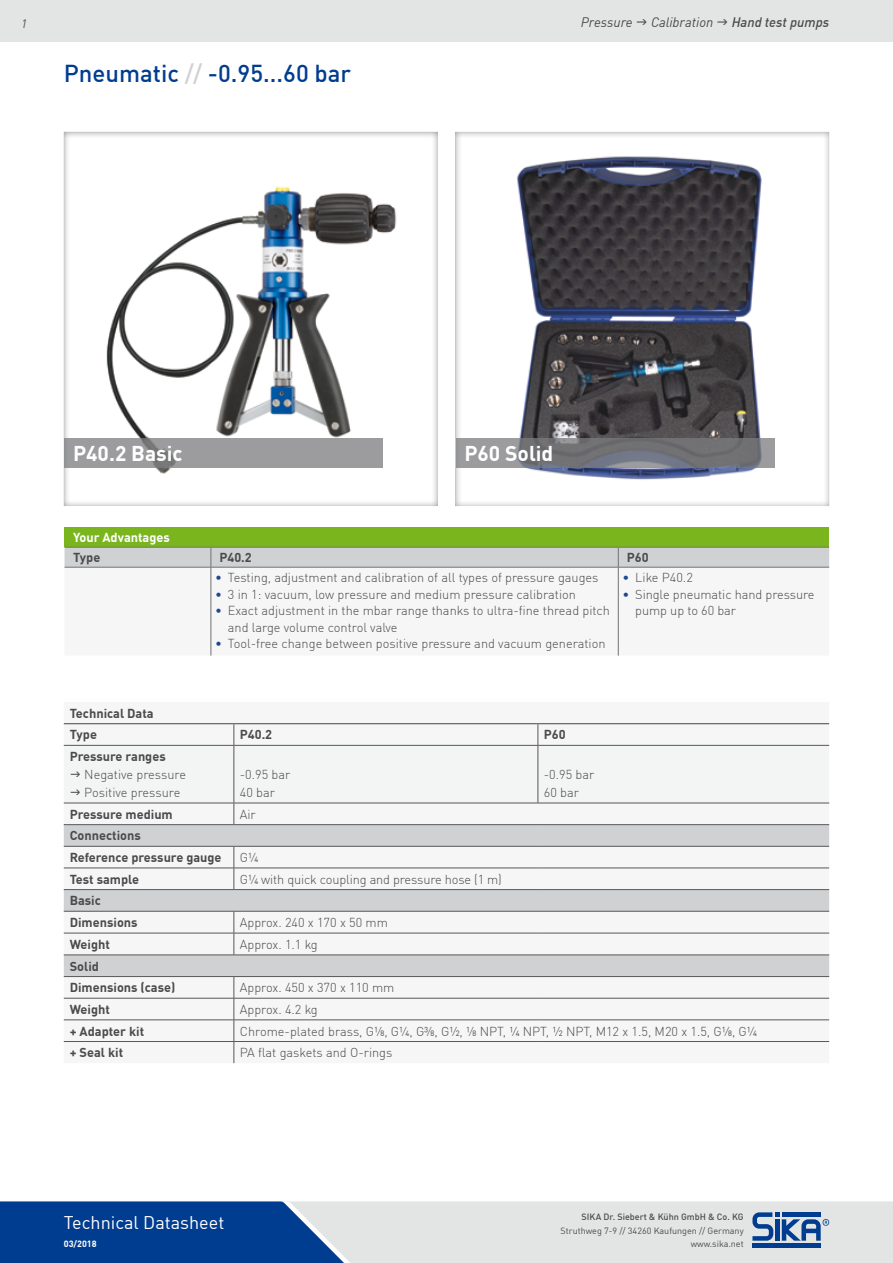
<style>
.page{position:relative;width:893px;height:1263px;background:#fff}
.page>*{position:absolute;margin:0;border:0;box-sizing:border-box;transform-origin:0 0}
.t1{font:500 24px "DIN Offc";color:#003d90}
.t2{font:700 21px "DIN Offc";color:#fff}
.t3{font:18px "DIN Offc";color:#fff}
.t4{font:italic 13.5px "DIN Offc";color:#4b4b4d}
.t5{font:italic 500 13.5px "DIN Offc";color:#4b4b4d}
.t6{font:300 12.75px/18px "DIN Offc";color:#4b4b4d}
.t7{font:700 12.75px/21.6px "DIN Offc";color:#4b4b4d}
.t8{font:700 12.75px "DIN Offc";color:#fff}
.t9{font:italic 12px "DIN Offc";color:#4b4b4d}
.t10{font:9px/13.5px "DIN Offc";color:#4b4b4d;text-align:right}
.t11{font:500 9px "DIN Offc";color:#4b4b4d}
.t12{font:700 9px "DIN Offc";color:#fff}
.s1{color:#d0d1d2}
.s2{color:#1e4896}
</style>
<div class="page">
<div style="left:0;top:0;width:893px;height:42px;background:#e3e4e4"></div>
<div style="left:373px;top:1201px;width:520px;height:62px;background:#e3e4e4"></div>
<svg style="left:0;top:1201px;width:373px;height:62px;background:#26599e"></svg>
<hr style="left:752px;top:1243px;width:69px;height:4px;background:#003d90">
<svg style="left:752px;top:1212px;width:77px;height:29px;background:#6e8eb8"></svg>
<div style="left:52px;top:130px;width:400px;height:377px;background:#000;opacity:.5"></div>
<div style="left:65px;top:438px;width:318px;height:30px;background:#9c9c9e"></div>
<div style="left:442px;top:130px;width:400px;height:376px;background:#000;opacity:.5"></div>
<svg style="left:456px;top:438px;width:319px;height:30px;background:#7c7d81"></svg>
<div style="left:64px;top:977px;width:765px;height:86px;background:#f6f6f6"></div>
<svg style="left:64px;top:825px;width:765px;height:151px;fill:#f6f6f6"></svg>
<hr style="left:64px;top:824px;width:170px;height:1px;background:#58585a">
<hr style="left:234px;top:824px;width:304px;height:1px;background:#58585a">
<hr style="left:538px;top:824px;width:291px;height:1px;background:#58585a">
<hr style="left:64px;top:846px;width:170px;height:1px;background:#58585a">
<hr style="left:234px;top:846px;width:304px;height:1px;background:#58585a">
<hr style="left:538px;top:846px;width:291px;height:1px;background:#58585a">
<hr style="left:64px;top:868px;width:170px;height:1px;background:#58585a">
<hr style="left:234px;top:868px;width:304px;height:1px;background:#58585a">
<svg style="left:234px;top:846px;width:1px;height:43px"></svg>
<hr style="left:538px;top:868px;width:291px;height:1px;background:#58585a">
<hr style="left:64px;top:889px;width:170px;height:1px;background:#58585a">
<hr style="left:234px;top:889px;width:304px;height:1px;background:#58585a">
<hr style="left:538px;top:889px;width:291px;height:1px;background:#58585a">
<hr style="left:64px;top:911px;width:170px;height:1px;background:#58585a">
<hr style="left:234px;top:911px;width:304px;height:1px;background:#58585a">
<hr style="left:538px;top:911px;width:291px;height:1px;background:#58585a">
<hr style="left:64px;top:933px;width:170px;height:1px;background:#58585a">
<hr style="left:234px;top:933px;width:304px;height:1px;background:#58585a">
<svg style="left:234px;top:911px;width:1px;height:44px"></svg>
<hr style="left:538px;top:933px;width:291px;height:1px;background:#58585a">
<hr style="left:64px;top:955px;width:170px;height:1px;background:#58585a">
<hr style="left:234px;top:955px;width:304px;height:1px;background:#58585a">
<hr style="left:538px;top:955px;width:291px;height:1px;background:#58585a">
<hr style="left:64px;top:976px;width:170px;height:1px;background:#58585a">
<hr style="left:234px;top:976px;width:304px;height:1px;background:#58585a">
<hr style="left:538px;top:976px;width:291px;height:1px;background:#58585a">
<hr style="left:64px;top:998px;width:170px;height:1px;background:#58585a">
<hr style="left:234px;top:998px;width:304px;height:1px;background:#58585a">
<hr style="left:538px;top:998px;width:291px;height:1px;background:#58585a">
<hr style="left:64px;top:1019px;width:170px;height:1px;background:#58585a">
<hr style="left:234px;top:1019px;width:304px;height:1px;background:#58585a">
<hr style="left:538px;top:1019px;width:291px;height:1px;background:#58585a">
<hr style="left:64px;top:1041px;width:170px;height:1px;background:#58585a">
<hr style="left:234px;top:1041px;width:304px;height:1px;background:#58585a">
<svg style="left:234px;top:977px;width:1px;height:86px"></svg>
<hr style="left:538px;top:1041px;width:291px;height:1px;background:#58585a">
<hr style="left:64px;top:723px;width:170px;height:1px;background:#58585a">
<hr style="left:234px;top:723px;width:304px;height:1px;background:#58585a">
<hr style="left:538px;top:723px;width:291px;height:1px;background:#58585a">
<div style="left:65px;top:527px;width:764px;height:20px;background:#7ab51d"></div>
<hr style="left:65px;top:567px;width:146px;height:1px;background:#707172">
<hr style="left:211px;top:567px;width:407px;height:1px;background:#707172">
<hr style="left:618px;top:567px;width:211px;height:1px;background:#707172">
<hr style="left:211px;top:567px;width:1px;height:89px;background:#707172">
<svg style="left:65px;top:547px;width:764px;height:20px;background:#cacbcc"></svg>
<hr style="left:618px;top:567px;width:1px;height:89px;background:#707172">
<div style="left:64px;top:724px;width:765px;height:100px;background:#f3f4f4"></div>
<p class="t9" style="left:21px;top:16px;width:7px">1</p>
<p class="t4" style="left:581px;top:14px;width:53px">Pressure</p>
<p class="t4" style="left:651px;top:14px;width:64px">Calibration</p>
<p class="t5" style="left:732px;top:14px;width:99px">Hand test pumps</p>
<h1 class="t1" style="left:64px;top:58px;width:289px">Pneumatic <span class="s1">//</span> -0.95...60 bar</h1>
<h2 class="t2" style="left:73px;top:440px;width:111px">P40.2 Basic</h2>
<h2 class="t2" style="left:464px;top:440px;width:91px">P60 Solid</h2>
<p class="t8" style="left:73px;top:529px;width:98px">Your Advantages</p>
<p class="t7" style="left:73px;top:546px;width:29px">Type</p>
<p class="t7" style="left:219px;top:546px;width:34px">P40.2</p>
<p class="t7" style="left:627px;top:546px;width:23px">P60</p>
<p class="t6" style="left:215px;top:568px;width:385px"><span class="s2">•</span> Testing, adjustment and calibration of all types of pressure gauges</p>
<p class="t6" style="left:215px;top:585px;width:362px"><span class="s2">•</span> 3 in 1: vacuum, low pressure and medium pressure calibration</p>
<p class="t6" style="left:228px;top:602px;width:384px;line-height:16.5px;text-indent:-13px"><span class="s2">•</span> Exact adjustment in the mbar range thanks to ultra-fine thread pitch and large volume control valve</p>
<p class="t6" style="left:215px;top:634px;width:392px"><span class="s2">•</span> Tool-free change between positive pressure and vacuum generation</p>
<p class="t6" style="left:622px;top:568px;width:72px"><span class="s2">•</span> Like P40.2</p>
<p class="t6" style="left:635px;top:586px;width:181px;line-height:16.5px;text-indent:-13px"><span class="s2">•</span> Single pneumatic hand pressure pump up to 60 bar</p>
<p class="t7" style="left:70px;top:702px;width:85px">Technical Data<br>Type</p>
<p class="t7" style="left:240px;top:723px;width:34px">P40.2</p>
<p class="t7" style="left:544px;top:723px;width:23px">P60</p>
<p class="t7" style="left:70px;top:745px;width:98px">Pressure ranges</p>
<p class="t6" style="left:84px;top:765px;width:103px">Negative pressure<br>Positive pressure</p>
<p class="t6" style="left:240px;top:765px;width:52px">-0.95 bar<br>40 bar</p>
<p class="t6" style="left:544px;top:765px;width:52px">-0.95 bar<br>60 bar</p>
<p class="t7" style="left:70px;top:803px;width:105px">Pressure medium</p>
<p class="t6" style="left:240px;top:805px;width:18px">Air</p>
<p class="t7" style="left:70px;top:824px;width:153px">Connections<br>Reference pressure gauge</p>
<p class="t6" style="left:240px;top:848px;width:20px">G¼</p>
<p class="t7" style="left:70px;top:868px;width:71px">Test sample</p>
<p class="t6" style="left:240px;top:870px;width:264px">G¼ with quick coupling and pressure hose (1 m)</p>
<p class="t7" style="left:70px;top:889px;width:69px">Basic<br>Dimensions</p>
<p class="t6" style="left:240px;top:913px;width:150px">Approx. 240 x 170 x 50 mm</p>
<p class="t7" style="left:70px;top:933px;width:42px">Weight</p>
<p class="t6" style="left:240px;top:935px;width:80px">Approx. 1.1 kg</p>
<p class="t7" style="left:70px;top:955px;width:107px">Solid<br>Dimensions (case)</p>
<p class="t6" style="left:240px;top:978px;width:156px">Approx. 450 x 370 x 110 mm</p>
<p class="t7" style="left:70px;top:998px;width:42px">Weight</p>
<p class="t6" style="left:240px;top:1000px;width:80px">Approx. 4.2 kg</p>
<p class="t7" style="left:70px;top:1020px;width:76px">+ Adapter kit</p>
<p class="t6" style="left:240px;top:1022px;width:519px">Chrome-plated brass, G⅛, G¼, G⅜, G½, ⅛ NPT, ¼ NPT, ½ NPT, M12 x 1.5, M20 x 1.5, G⅛, G¼</p>
<p class="t7" style="left:70px;top:1041px;width:55px">+ Seal kit</p>
<p class="t6" style="left:240px;top:1043px;width:154px">PA flat gaskets and O-rings</p>
<h3 class="t3" style="left:64px;top:1211px;width:162px">Technical Datasheet</h3>
<p class="t12" style="left:64px;top:1238px;width:34px">03/2018</p>
<p class="t11" style="left:582px;top:1211px;width:164px">SIKA Dr. Siebert &amp; Kühn GmbH &amp; Co. KG</p>
<p class="t10" style="left:561px;top:1224px;width:185px">Struthweg 7-9 // 34260 Kaufungen // Germany www.sika.net</p>
</div>
